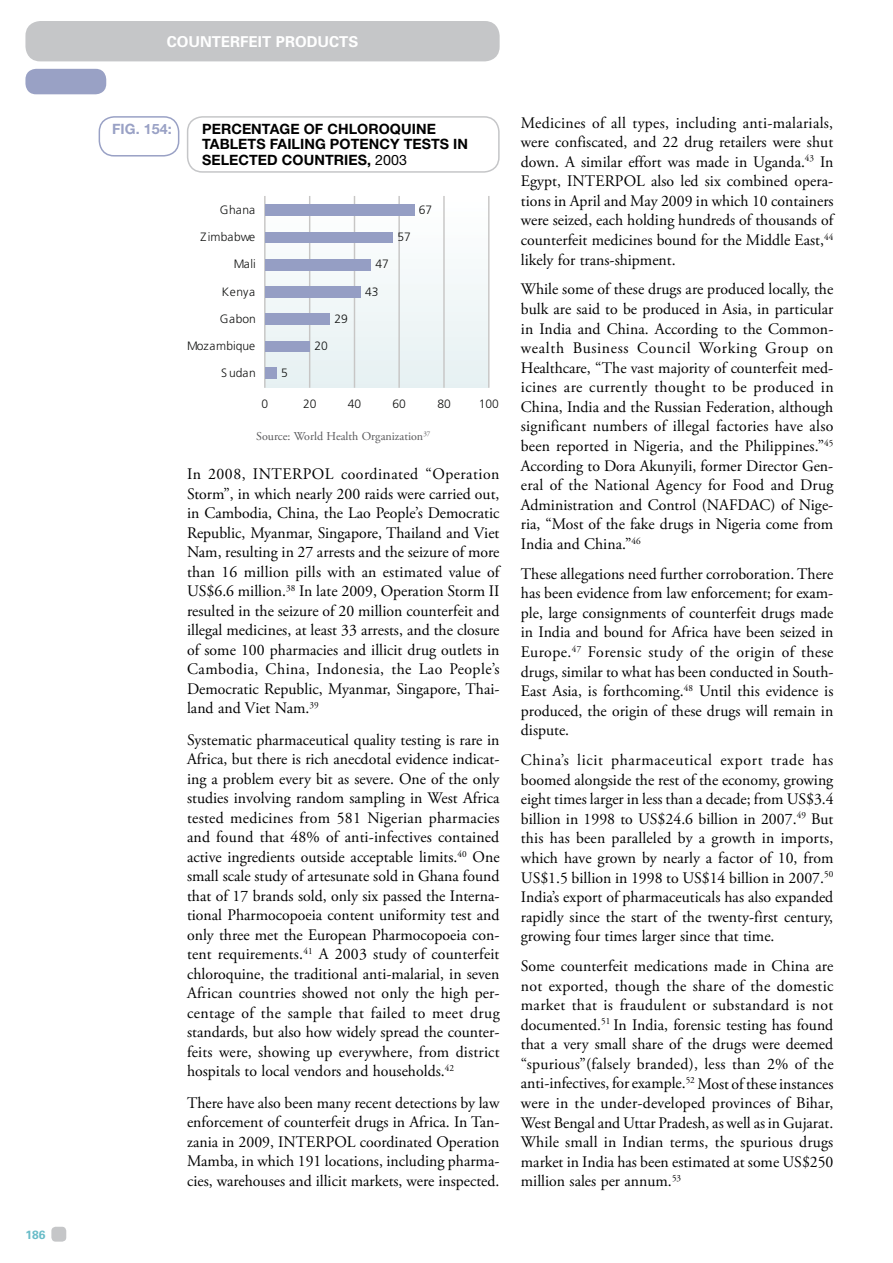
<style>
.page{position:relative;width:893px;height:1263px;background:#fff}
.page>*{position:absolute;margin:0;border:0;box-sizing:border-box;transform-origin:0 0}
.t1{font:16.05px/19.5px "Adobe Garamond Pro";color:#000;text-align:justify}
.t2{font:700 15px "Univers";color:#fff}
.t3{font:700 14.25px/15.8px "Helvetica Neue";letter-spacing:.005em;color:#000}
.t4{font:700 14.25px "Helvetica Neue";letter-spacing:.005em;color:#99a1c5}
.t5{font:300 12.15px "Frutiger";letter-spacing:-.005em;color:#111211}
.t6{font:12px "Adobe Garamond Pro";color:#58585a}
.t7{font:700 12px "Univers";color:#68bcc8}
.s1{font-weight:400}
</style>
<div class="page">
<div style="left:25px;top:21px;width:475px;height:40px;background:#c5c6c8;border-radius:15px"></div>
<div style="left:25px;top:69px;width:81px;height:25px;background:#99a1c5;border-radius:11px"></div>
<div style="left:51px;top:1227px;width:15px;height:15px;background:#c5c6c8;border-radius:4px"></div>
<div style="left:265px;top:197px;width:224px;height:190px;background:linear-gradient(to bottom,#feffff,#e5f0f1)"></div>
<hr style="left:264px;top:197px;width:2px;height:190px;background:#c7c6c5">
<hr style="left:309px;top:197px;width:1px;height:190px;background:#c7c6c5">
<hr style="left:354px;top:197px;width:1px;height:190px;background:#c7c6c5">
<hr style="left:398px;top:197px;width:2px;height:190px;background:#c7c6c5">
<hr style="left:443px;top:197px;width:2px;height:190px;background:#c7c6c5">
<hr style="left:488px;top:197px;width:1px;height:190px;background:#c7c6c5">
<div style="left:265px;top:368px;width:11px;height:11px;background:#959ec4"></div>
<div style="left:265px;top:341px;width:45px;height:11px;background:#959ec4"></div>
<div style="left:265px;top:314px;width:65px;height:11px;background:#959ec4"></div>
<div style="left:265px;top:286px;width:96px;height:11px;background:#959ec4"></div>
<div style="left:265px;top:259px;width:106px;height:11px;background:#959ec4"></div>
<div style="left:265px;top:232px;width:128px;height:11px;background:#959ec4"></div>
<div style="left:265px;top:205px;width:149px;height:11px;background:#959ec4"></div>
<div style="left:99px;top:116px;width:80px;height:41px;border:2px solid #99a1c5;border-radius:15px"></div>
<div style="left:187px;top:116px;width:313px;height:57px;border:2px solid #c5c6c8;border-radius:15px"></div>
<p class="t7" style="left:25px;top:1230px;width:22px">186</p>
<p class="t2" style="left:167px;top:36px;width:193px">COUNTERFEIT PRODUCTS</p>
<p class="t4" style="left:112px;top:123px;width:61px">FIG. 154:</p>
<p class="t3" style="left:202px;top:122px;width:267px">PERCENTAGE OF CHLOROQUINE<br>TABLETS FAILING POTENCY TESTS IN<br>SELECTED COUNTRIES, <span class="s1">2003</span></p>
<p class="t5" style="left:220px;top:205px;width:37px">Ghana</p>
<p class="t5" style="left:419px;top:205px;width:15px">67</p>
<p class="t5" style="left:200px;top:232px;width:56px">Zimbabwe</p>
<p class="t5" style="left:397px;top:232px;width:15px">57</p>
<p class="t5" style="left:234px;top:259px;width:23px">Mali</p>
<p class="t5" style="left:375px;top:259px;width:15px">47</p>
<p class="t5" style="left:222px;top:286px;width:35px">Kenya</p>
<p class="t5" style="left:365px;top:286px;width:15px">43</p>
<p class="t5" style="left:220px;top:314px;width:38px">Gabon</p>
<p class="t5" style="left:334px;top:314px;width:15px">29</p>
<p class="t5" style="left:187px;top:341px;width:70px">Mozambique</p>
<p class="t5" style="left:314px;top:341px;width:15px">20</p>
<p class="t5" style="left:221px;top:368px;width:36px">S udan</p>
<p class="t5" style="left:281px;top:368px;width:8px">5</p>
<p class="t5" style="left:262px;top:399px;width:8px">0</p>
<p class="t5" style="left:303px;top:399px;width:15px">20</p>
<p class="t5" style="left:348px;top:399px;width:15px">40</p>
<p class="t5" style="left:392px;top:399px;width:15px">60</p>
<p class="t5" style="left:437px;top:399px;width:15px">80</p>
<p class="t5" style="left:479px;top:399px;width:22px">100</p>
<p class="t6" style="left:256px;top:432px;width:176px">Source: World Health Organization<sup>37</sup></p>
<p class="t1" style="left:187px;top:466px;width:314px">In 2008, INTERPOL coordinated “Operation Storm”, in which nearly 200 raids were carried out, in Cambodia, China, the Lao People’s Democratic Republic, Myanmar, Singapore, Thailand and Viet Nam, resulting in 27 arrests and the seizure of more than 16 million pills with an estimated value of US$6.6 million.<sup>38</sup> In late 2009, Operation Storm II resulted in the seizure of 20 million counterfeit and illegal medicines, at least 33 arrests, and the closure of some 100 pharmacies and illicit drug outlets in Cambodia, China, Indonesia, the Lao People’s Democratic Republic, Myanmar, Singapore, Thai&shy;land and Viet Nam.<sup>39</sup></p>
<p class="t1" style="left:187px;top:731px;width:314px">Systematic pharmaceutical quality testing is rare in Africa, but there is rich anecdotal evidence indicat&shy;ing a problem every bit as severe. One of the only studies involving random sampling in West Africa tested medicines from 581 Nigerian pharmacies and found that 48% of anti-infectives contained active ingredients outside acceptable limits.<sup>40</sup> One small scale study of artesunate sold in Ghana found that of 17 brands sold, only six passed the Interna&shy;tional Pharmocopoeia content uniformity test and only three met the European Pharmocopoeia con&shy;tent requirements.<sup>41</sup> A 2003 study of counterfeit chloroquine, the traditional anti-malarial, in seven African countries showed not only the high per&shy;centage of the sample that failed to meet drug standards, but also how widely spread the counter&shy;feits were, showing up everywhere, from district hospitals to local vendors and households.<sup>42</sup></p>
<p class="t1" style="left:187px;top:1094px;width:314px">There have also been many recent detections by law enforcement of counterfeit drugs in Africa. In Tan&shy;zania in 2009, INTERPOL coordinated Operation Mamba, in which 191 locations, including pharma&shy;cies, warehouses and illicit markets, were inspected.</p>
<p class="t1" style="left:521px;top:114px;width:314px">Medicines of all types, including anti-malarials, were confiscated, and 22 drug retailers were shut down. A similar effort was made in Uganda.<sup>43</sup> In Egypt, INTERPOL also led six combined opera&shy;tions in April and May 2009 in which 10 containers were seized, each holding hundreds of thousands of counterfeit medicines bound for the Middle East,<sup>44 </sup>likely for trans-shipment.</p>
<p class="t1" style="left:521px;top:281px;width:314px">While some of these drugs are produced locally, the bulk are said to be produced in Asia, in particular in India and China. According to the Common&shy;wealth Business Council Working Group on Healthcare, “The vast majority of counterfeit med&shy;icines are currently thought to be produced in China, India and the Russian Federation, although significant numbers of illegal factories have also been reported in Nigeria, and the Philippines.”<sup>45<br></sup>According to Dora Akunyili, former Director Gen&shy;eral of the National Agency for Food and Drug Administration and Control (NAFDAC) of Nige&shy;ria, “Most of the fake drugs in Nigeria come from India and China.”<sup>46</sup></p>
<p class="t1" style="left:521px;top:565px;width:314px">These allegations need further corroboration. There has been evidence from law enforcement; for exam&shy;ple, large consignments of counterfeit drugs made in India and bound for Africa have been seized in Europe.<sup>47</sup> Forensic study of the origin of these drugs, similar to what has been conducted in South-East Asia, is forthcoming.<sup>48</sup> Until this evidence is produced, the origin of these drugs will remain in dispute.</p>
<p class="t1" style="left:521px;top:752px;width:314px">China’s licit pharmaceutical export trade has boomed alongside the rest of the economy, growing eight times larger in less than a decade; from US$3.4 billion in 1998 to US$24.6 billion in 2007.<sup>49</sup> But this has been paralleled by a growth in imports, which have grown by nearly a factor of 10, from US$1.5 billion in 1998 to US$14 billion in 2007.<sup>50<br></sup>India’s export of pharmaceuticals has also expanded rapidly since the start of the twenty-first century, growing four times larger since that time.</p>
<p class="t1" style="left:521px;top:958px;width:314px">Some counterfeit medications made in China are not exported, though the share of the domestic market that is fraudulent or substandard is not documented.<sup>51</sup> In India, forensic testing has found that a very small share of the drugs were deemed “spurious”(falsely branded), less than 2% of the anti-infectives, for example.<sup>52</sup> Most of these instances were in the under-developed provinces of Bihar, West Bengal and Uttar Pradesh, as well as in Gujarat.<br>While small in Indian terms, the spurious drugs market in India has been estimated at some US$250 million sales per annum.<sup>53</sup></p>
</div>
